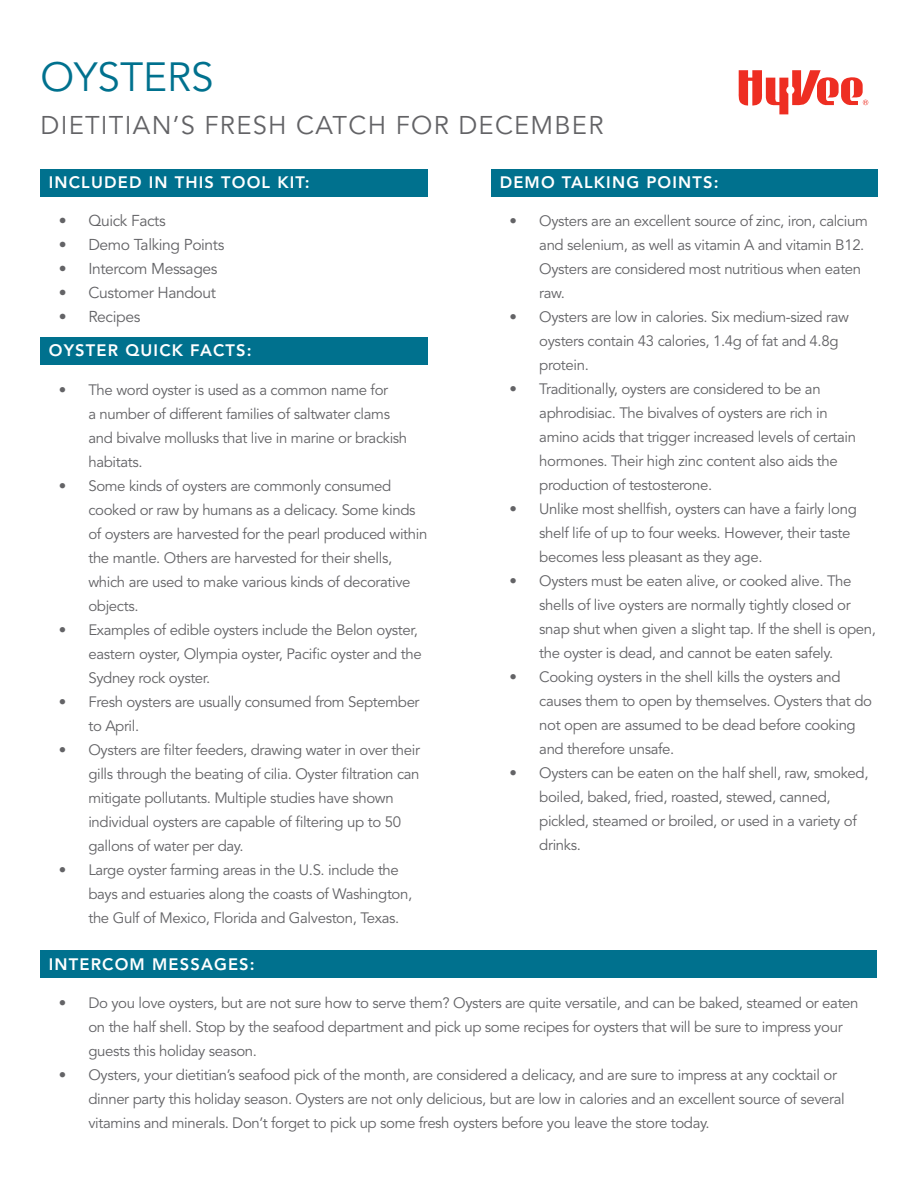
<style>
.page{position:relative;width:918px;height:1188px;background:#fff}
.page>*{position:absolute;margin:0;border:0;box-sizing:border-box;transform-origin:0 0}
.t1{font:40.5px "Avenir";color:#00718e}
.t2{font:25.5px "Avenir";letter-spacing:.05em;color:#636366}
.t3{font:800 16.5px "Avenir";letter-spacing:.07em;color:#fff}
.t4{font:15.6px "Avenir";letter-spacing:-.025em;color:#636366}
.t5{font:15px/24px "Avenir";letter-spacing:-.025em;color:#636366}
</style>
<div class="page">
<div style="left:40px;top:169px;width:388px;height:27px;background:#00718e"></div>
<div style="left:40px;top:338px;width:388px;height:27px;background:#00718e"></div>
<svg style="left:739px;top:70px;width:129px;height:44px"></svg>
<div style="left:40px;top:950px;width:838px;height:28px;background:#00718e"></div>
<div style="left:491px;top:169px;width:387px;height:27px;background:#00718e"></div>
<h1 class="t1" style="left:40px;top:53px;width:175px">oysters</h1>
<h2 class="t2" style="left:40px;top:111px;width:564px">dietitian’s fresh catch for december</h2>
<p class="t3" style="left:500px;top:172px;width:221px">DEMO TALKING POINTS:</p>
<p class="t5" style="left:539px;top:210px;width:330px;text-indent:-30px">• Oysters are an excellent source of zinc, iron, calcium and selenium, as well as vitamin A and vitamin B12.<br>Oysters are considered most nutritious when eaten raw.</p>
<p class="t5" style="left:539px;top:306px;width:311px;text-indent:-30px">• Oysters are low in calories. Six medium-sized raw oysters contain 43 calories, 1.4g of fat and 4.8g protein.</p>
<p class="t5" style="left:539px;top:378px;width:318px;text-indent:-30px">• Traditionally, oysters are considered to be an aphrodisiac. The bivalves of oysters are rich in amino acids that trigger increased levels of certain hormones. Their high zinc content also aids the production of testosterone.</p>
<p class="t5" style="left:539px;top:498px;width:319px;text-indent:-30px">• Unlike most shellfish, oysters can have a fairly long shelf life of up to four weeks. H owever, their taste becomes less pleasant as they age.</p>
<p class="t5" style="left:539px;top:570px;width:338px;text-indent:-30px">• Oysters must be eaten alive, or cooked alive. The shells of live oysters are normally tightly closed or snap shut when given a slight tap. If the shell is open, the oyster is dead, and cannot be eaten safely.</p>
<p class="t5" style="left:539px;top:666px;width:334px;text-indent:-30px">• Cooking oysters in the shell kills the oysters and causes them to open by themselves. Oysters that do not open are assumed to be dead before cooking and therefore unsafe.</p>
<p class="t5" style="left:539px;top:762px;width:331px;text-indent:-30px">• Oysters can be eaten on the half shell, raw, smoked, boiled, baked, fried, roasted, stewed, canned, pickled, steamed or broiled, or used in a variety of drinks.</p>
<p class="t3" style="left:49px;top:172px;width:262px">INCLUDED IN THIS TOOL KIT:</p>
<p class="t4" style="left:59px;top:212px;width:109px">• Quick Facts</p>
<p class="t4" style="left:59px;top:236px;width:167px">• Demo Talking Points</p>
<p class="t4" style="left:59px;top:260px;width:160px">• I ntercom M essages</p>
<p class="t4" style="left:59px;top:284px;width:159px">• Customer Handout</p>
<p class="t4" style="left:59px;top:308px;width:83px">• Recipes</p>
<p class="t3" style="left:49px;top:341px;width:204px">OYSTER QUICK FACTS:</p>
<p class="t5" style="left:88px;top:378px;width:320px;text-indent:-30px">• The word oyster is used as a common name for<br>a number of different families of saltwater clams and bivalve mollusks that live in marine or brackish habitats.</p>
<p class="t5" style="left:88px;top:474px;width:340px;text-indent:-30px">• Some kinds of oysters are commonly consumed cooked or raw by humans as a delicacy. Some kinds of oysters are harvested for the pearl produced within the mantle. Others are harvested for their shells, which are used to make various kinds of decorative objects.</p>
<p class="t5" style="left:88px;top:618px;width:335px;text-indent:-30px">• Examples of edible oysters include the Belon oyster, eastern oyster, Olympia oyster, Pacific oyster and the<br>Sydney rock oyster.</p>
<p class="t5" style="left:88px;top:690px;width:333px;text-indent:-30px">• Fresh oysters are usually consumed from September to April.</p>
<p class="t5" style="left:88px;top:738px;width:333px;text-indent:-30px">• Oysters are filter feeders, drawing water in over their gills through the beating of cilia. Oyster filtration can mitigate pollutants. M ultiple studies have shown individual oysters are capable of filtering up to 50 gallons of water per day.</p>
<p class="t5" style="left:88px;top:858px;width:325px;text-indent:-30px">• Large oyster farming areas in the U.S. include the bays and estuaries along the coasts of Washington, the Gulf of M exico, Florida and Galveston, Texas.</p>
<p class="t3" style="left:49px;top:954px;width:208px">INTERCO M M ESSAGES:</p>
<p class="t5" style="left:88px;top:992px;width:772px;text-indent:-30px">• Do you love oysters, but are not sure how to serve them? Oysters are quite versatile, and can be baked, steamed or eaten on the half shell. Stop by the seafood department and pick up some recipes for oysters that will be sure to impress your guests this holiday season.</p>
<p class="t5" style="left:88px;top:1064px;width:758px;text-indent:-30px">• Oysters, your dietitian’s seafood pick of the month, are considered a delicacy, and are sure to impress at any cocktail or dinner party this holiday season. Oysters are not only delicious, but are low in calories and an excellent source of several vitamins and minerals. Don’t forget to pick up some fresh oysters before you leave the store today.</p>
</div>
